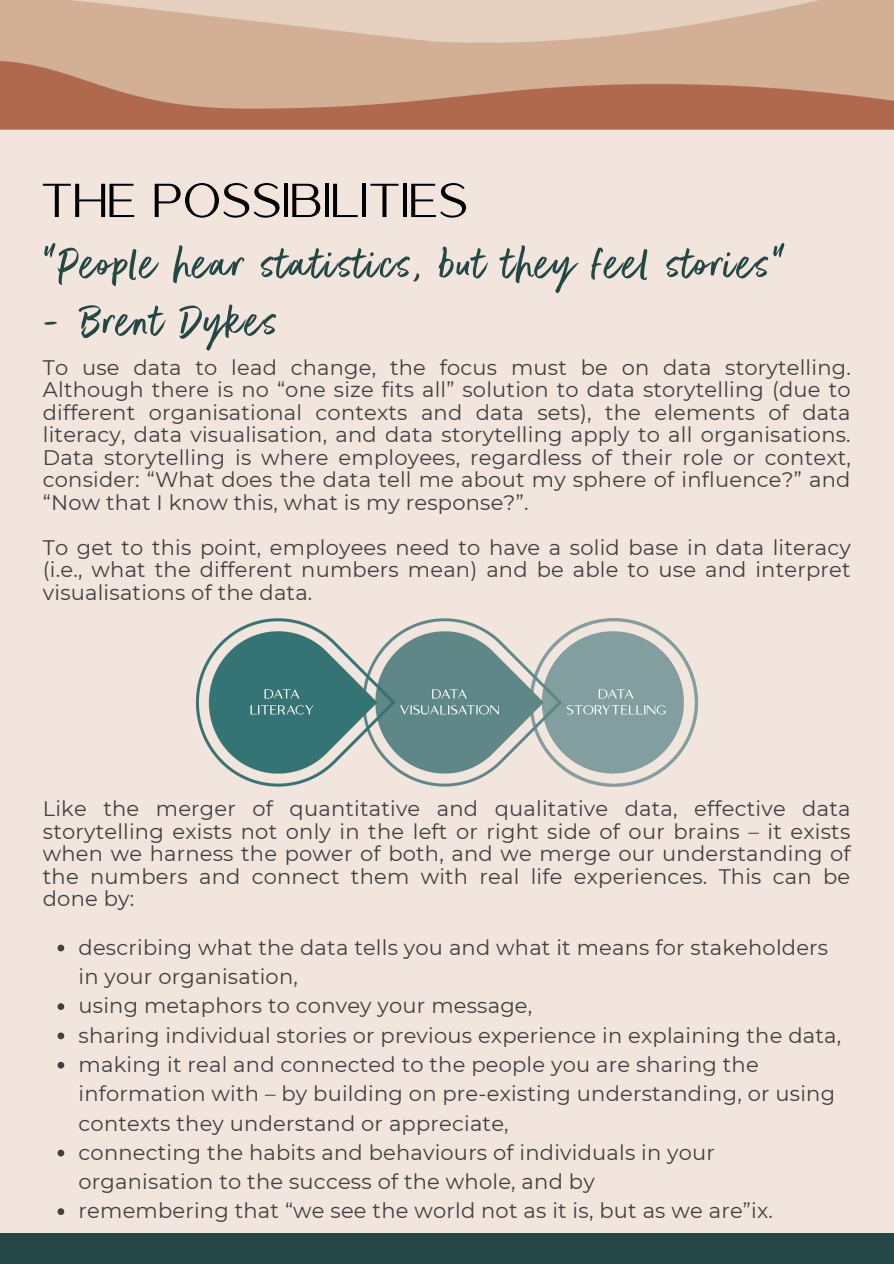
<style>
.page{position:relative;width:894px;height:1264px;background:#fff}
.page>*{position:absolute;margin:0;border:0;box-sizing:border-box;transform-origin:0 0}
.t1{font:60px "Luxerie";color:#000}
.t2{font:52.5px "Better Times";letter-spacing:.04em;color:#244746}
.t3{font:21px/22.5px "Montserrat";letter-spacing:.01em;color:#404041;text-align:justify}
</style>
<div class="page">
<div style="left:0;top:0;width:893px;height:1263px;background:#f1e5dd"></div>
<img style="left:195px;top:618px;width:504px;height:169px">
<svg style="left:57px;top:944px;width:7px;height:7px"></svg>
<svg style="left:57px;top:1003px;width:7px;height:7px"></svg>
<svg style="left:57px;top:1032px;width:7px;height:7px"></svg>
<svg style="left:57px;top:1061px;width:7px;height:7px"></svg>
<svg style="left:57px;top:1149px;width:7px;height:7px"></svg>
<svg style="left:57px;top:1208px;width:7px;height:6px"></svg>
<div style="left:0;top:1232px;width:893px;height:31px;background:#244746"></div>
<p class="t1" style="left:43px;top:176px;width:429px">THE POSSIBILITIES</p>
<p class="t2" style="left:43px;top:235px;width:744px">“People hear statistics, but they feel stories”</p>
<p class="t2" style="left:43px;top:292px;width:236px">- Brent Dykes</p>
<p class="t3" style="left:43px;top:356px;width:809px">To use data to lead change, the focus must be on data storytelling.<br>Although there is no “one size fits all” solution to data storytelling (due to different organisational contexts and data sets), the elements of data literacy, data visualisation, and data storytelling apply to all organisations.<br>Data storytelling is where employees, regardless of their role or context, consider: “What does the data tell me about my sphere of influence?” and “Now that I know this, what is my response?”.</p>
<p class="t3" style="left:43px;top:536px;width:809px">To get to this point, employees need to have a solid base in data literacy (i.e., what the different numbers mean) and be able to use and interpret visualisations of the data.</p>
<p class="t3" style="left:43px;top:797px;width:809px">Like the merger of quantitative and qualitative data, effective data storytelling exists not only in the left or right side of our brains – it exists when we harness the power of both, and we merge our understanding of the numbers and connect them with real life experiences. This can be done by:</p>
<p class="t3" style="left:79px;top:932px;width:750px;line-height:29.2px">describing what the data tells you and what it means for stakeholders in your organisation,</p>
<p class="t3" style="left:79px;top:994px;width:455px">using metaphors to convey your message,</p>
<p class="t3" style="left:79px;top:1023px;width:764px">sharing individual stories or previous experience in explaining the data,</p>
<p class="t3" style="left:79px;top:1049px;width:757px;line-height:29.2px;text-align:left">making it real and connected to the people you are sharing the information with – by building on pre-existing understanding, or using contexts they understand or appreciate,</p>
<p class="t3" style="left:79px;top:1137px;width:637px;line-height:29.2px">connecting the habits and behaviours of individuals in your organisation to the success of the whole, and by</p>
<p class="t3" style="left:79px;top:1199px;width:695px">remembering that “we see the world not as it is, but as we are”ix.</p>
</div>
